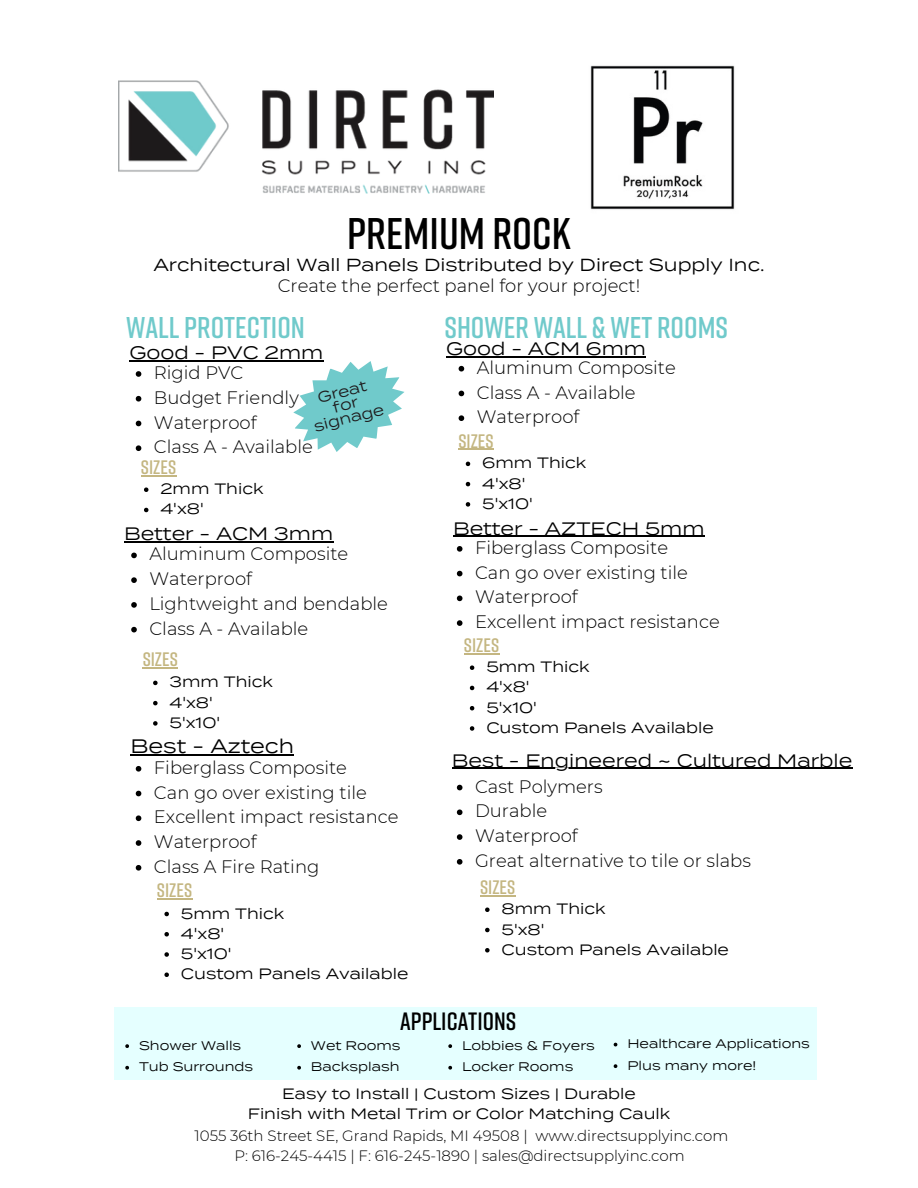
<style>
.page{position:relative;width:918px;height:1188px;background:#fff}
.page>*{position:absolute;margin:0;border:0;box-sizing:border-box;transform-origin:0 0}
.t1{font:600 44.25px "Rift";color:#000}
.t2{font:600 30px "Rift";color:#70cacb}
.t3{font:600 25.05px "Rift";color:#000}
.t4{font:600 19.5px "Rift";color:#c4b681}
.t5{font:19.5px "Termina";color:#000}
.t6{font:300 18px "Montserrat";color:#000}
.t7{font:18px "Termina";color:#000}
.t8{font:17.4px "Termina";color:#000}
.t9{font:15px "Termina";color:#000}
.t10{font:300 15px "Montserrat";color:#000}
.t11{font:14.85px/13.6px "Termina";color:#1e1b1d;text-align:center}
.t12{font:12.45px "Termina";color:#000}
</style>
<div class="page">
<img style="left:119px;top:81px;width:374px;height:112px">
<img style="left:590px;top:65px;width:145px;height:145px">
<div style="left:114px;top:1008px;width:703px;height:72px;background:#e5ffff"></div>
<svg style="left:293px;top:361px;width:112px;height:91px"></svg>
<hr style="left:129px;top:360px;width:195px;height:1px;background:#000">
<hr style="left:124px;top:542px;width:209px;height:1px;background:#000">
<hr style="left:157px;top:898px;width:35px;height:1px;background:#c4b681">
<svg style="left:164px;top:912px;width:5px;height:4px"></svg>
<svg style="left:164px;top:932px;width:5px;height:5px"></svg>
<svg style="left:164px;top:952px;width:5px;height:5px"></svg>
<svg style="left:164px;top:973px;width:5px;height:4px"></svg>
<hr style="left:131px;top:754px;width:163px;height:1px;background:#000">
<svg style="left:136px;top:766px;width:5px;height:6px"></svg>
<svg style="left:136px;top:791px;width:5px;height:5px"></svg>
<svg style="left:136px;top:815px;width:5px;height:6px"></svg>
<svg style="left:136px;top:840px;width:5px;height:6px"></svg>
<svg style="left:136px;top:865px;width:5px;height:6px"></svg>
<hr style="left:143px;top:667px;width:35px;height:1px;background:#c4b681">
<svg style="left:153px;top:681px;width:5px;height:4px"></svg>
<svg style="left:153px;top:701px;width:5px;height:4px"></svg>
<svg style="left:153px;top:721px;width:5px;height:5px"></svg>
<svg style="left:131px;top:553px;width:6px;height:5px"></svg>
<svg style="left:131px;top:577px;width:6px;height:6px"></svg>
<svg style="left:131px;top:602px;width:6px;height:6px"></svg>
<svg style="left:131px;top:627px;width:6px;height:5px"></svg>
<hr style="left:141px;top:475px;width:35px;height:1px;background:#c4b681">
<svg style="left:144px;top:487px;width:4px;height:5px"></svg>
<svg style="left:144px;top:508px;width:4px;height:4px"></svg>
<svg style="left:136px;top:371px;width:5px;height:6px"></svg>
<svg style="left:136px;top:396px;width:5px;height:6px"></svg>
<svg style="left:136px;top:421px;width:5px;height:5px"></svg>
<svg style="left:136px;top:445px;width:5px;height:6px"></svg>
<hr style="left:446px;top:356px;width:200px;height:1px;background:#000">
<hr style="left:458px;top:449px;width:36px;height:1px;background:#c4b681">
<svg style="left:466px;top:462px;width:4px;height:4px"></svg>
<svg style="left:466px;top:482px;width:4px;height:4px"></svg>
<svg style="left:466px;top:502px;width:4px;height:5px"></svg>
<svg style="left:459px;top:366px;width:5px;height:6px"></svg>
<svg style="left:459px;top:391px;width:5px;height:5px"></svg>
<svg style="left:459px;top:415px;width:5px;height:6px"></svg>
<hr style="left:453px;top:536px;width:252px;height:1px;background:#000">
<hr style="left:464px;top:653px;width:35px;height:1px;background:#c4b681">
<svg style="left:470px;top:665px;width:4px;height:5px"></svg>
<svg style="left:470px;top:686px;width:4px;height:4px"></svg>
<svg style="left:470px;top:706px;width:4px;height:4px"></svg>
<svg style="left:470px;top:726px;width:4px;height:5px"></svg>
<svg style="left:457px;top:546px;width:5px;height:6px"></svg>
<svg style="left:457px;top:571px;width:5px;height:5px"></svg>
<svg style="left:457px;top:596px;width:5px;height:5px"></svg>
<svg style="left:457px;top:620px;width:5px;height:6px"></svg>
<hr style="left:480px;top:895px;width:35px;height:1px;background:#c4b681">
<svg style="left:485px;top:908px;width:5px;height:4px"></svg>
<svg style="left:485px;top:928px;width:5px;height:4px"></svg>
<svg style="left:485px;top:948px;width:5px;height:5px"></svg>
<hr style="left:452px;top:768px;width:400px;height:1px;background:#000">
<svg style="left:457px;top:785px;width:5px;height:5px"></svg>
<svg style="left:457px;top:810px;width:5px;height:5px"></svg>
<svg style="left:457px;top:834px;width:5px;height:6px"></svg>
<svg style="left:457px;top:859px;width:5px;height:6px"></svg>
<svg style="left:125px;top:1044px;width:4px;height:4px"></svg>
<svg style="left:125px;top:1066px;width:4px;height:4px"></svg>
<svg style="left:297px;top:1044px;width:4px;height:4px"></svg>
<svg style="left:297px;top:1066px;width:4px;height:4px"></svg>
<svg style="left:614px;top:1064px;width:3px;height:4px"></svg>
<svg style="left:448px;top:1044px;width:4px;height:4px"></svg>
<svg style="left:448px;top:1066px;width:4px;height:4px"></svg>
<h5 class="t1" style="left:347px;top:205px;width:225px">PREMIUM ROCK</h5>
<h2 class="t8" style="left:153px;top:254px;width:613px">Architectural Wall Panels Distributed by Direct Supply Inc.</h2>
<h5 class="t6" style="left:278px;top:275px;width:364px">Create the perfect panel for your project!</h5>
<p class="t2" style="left:126px;top:309px;width:180px">WALL PROTECTION</p>
<p class="t7" style="left:129px;top:342px;width:196px">Good - PVC 2mm</p>
<p class="t2" style="left:444px;top:309px;width:285px">SHOWER WALL &amp; WET ROOMS</p>
<p class="t7" style="left:446px;top:338px;width:201px">Good - ACM 6mm</p>
<h5 class="t6" style="left:477px;top:356px;width:200px">Aluminum Composite</h5>
<p class="t6" style="left:477px;top:381px;width:160px">Class A - Available</p>
<p class="t6" style="left:477px;top:406px;width:104px">Waterproof</p>
<p class="t6" style="left:154px;top:362px;width:91px">Rigid PVC</p>
<p class="t6" style="left:154px;top:386px;width:146px">Budget Friendly</p>
<p class="t6" style="left:154px;top:411px;width:104px">Waterproof</p>
<h2 class="t6" style="left:154px;top:436px;width:160px">Class A - Available</h2>
<p class="t11" style="left:306px;top:394px;width:73px;rotate:-14deg">Great for signage</p>
<h4 class="t4" style="left:458px;top:429px;width:37px">SIZES</h4>
<p class="t9" style="left:482px;top:454px;width:106px">6mm Thick</p>
<p class="t9" style="left:482px;top:474px;width:45px">4'x8'</p>
<p class="t9" style="left:482px;top:494px;width:52px">5'x10'</p>
<p class="t4" style="left:141px;top:455px;width:37px">SIZES</p>
<h4 class="t9" style="left:160px;top:480px;width:105px">2mm Thick</h4>
<p class="t9" style="left:160px;top:500px;width:45px">4'x8'</p>
<p class="t7" style="left:124px;top:523px;width:211px">Better - ACM 3mm</p>
<p class="t6" style="left:149px;top:543px;width:200px">Aluminum Composite</p>
<p class="t6" style="left:149px;top:568px;width:104px">Waterproof</p>
<p class="t6" style="left:149px;top:593px;width:240px">Lightweight and bendable</p>
<p class="t6" style="left:149px;top:617px;width:160px">Class A - Available</p>
<p class="t4" style="left:143px;top:647px;width:37px">SIZES</p>
<p class="t9" style="left:170px;top:673px;width:105px">3mm Thick</p>
<p class="t9" style="left:170px;top:693px;width:45px">4'x8'</p>
<h5 class="t9" style="left:170px;top:714px;width:52px">5'x10'</h5>
<h5 class="t5" style="left:131px;top:734px;width:165px">Best - Aztech</h5>
<p class="t6" style="left:154px;top:756px;width:195px">Fiberglass Composite</p>
<p class="t6" style="left:154px;top:781px;width:214px">Can go over existing tile</p>
<p class="t6" style="left:154px;top:806px;width:246px">Excellent impact resistance</p>
<p class="t6" style="left:154px;top:831px;width:104px">Waterproof</p>
<h4 class="t6" style="left:154px;top:855px;width:167px">Class A Fire Rating</h4>
<p class="t4" style="left:157px;top:878px;width:37px">SIZES</p>
<p class="t9" style="left:181px;top:904px;width:105px">5mm Thick</p>
<h4 class="t9" style="left:181px;top:924px;width:45px">4'x8'</h4>
<p class="t9" style="left:181px;top:945px;width:52px">5'x10'</p>
<p class="t9" style="left:181px;top:965px;width:229px">Custom Panels Available</p>
<p class="t7" style="left:453px;top:518px;width:253px">Better - AZTECH 5mm</p>
<p class="t6" style="left:475px;top:536px;width:195px">Fiberglass Composite</p>
<h5 class="t6" style="left:475px;top:561px;width:214px">Can go over existing tile</h5>
<p class="t6" style="left:475px;top:586px;width:104px">Waterproof</p>
<p class="t6" style="left:475px;top:611px;width:246px">Excellent impact resistance</p>
<p class="t4" style="left:464px;top:633px;width:37px">SIZES</p>
<h4 class="t9" style="left:486px;top:658px;width:105px">5mm Thick</h4>
<p class="t9" style="left:486px;top:678px;width:45px">4'x8'</p>
<p class="t9" style="left:486px;top:698px;width:52px">5'x10'</p>
<p class="t9" style="left:486px;top:719px;width:229px">Custom Panels Available</p>
<p class="t7" style="left:452px;top:749px;width:402px">Best - Engineered ~ Cultured Marble</p>
<p class="t6" style="left:475px;top:775px;width:129px">Cast Polymers</p>
<h3 class="t6" style="left:475px;top:800px;width:74px">Durable</h3>
<p class="t6" style="left:475px;top:825px;width:104px">Waterproof</p>
<p class="t6" style="left:475px;top:849px;width:277px">Great alternative to tile or slabs</p>
<p class="t4" style="left:480px;top:875px;width:37px">SIZES</p>
<p class="t9" style="left:502px;top:900px;width:106px">8mm Thick</p>
<h4 class="t9" style="left:502px;top:920px;width:44px">5'x8'</h4>
<p class="t9" style="left:502px;top:940px;width:229px">Custom Panels Available</p>
<p class="t12" style="left:139px;top:1038px;width:104px">Shower Walls</p>
<p class="t12" style="left:139px;top:1060px;width:116px">Tub Surrounds</p>
<p class="t3" style="left:400px;top:1006px;width:117px">APPLICATIONS</p>
<p class="t12" style="left:311px;top:1038px;width:91px">Wet Rooms</p>
<p class="t12" style="left:311px;top:1060px;width:90px">Backsplash</p>
<p class="t12" style="left:462px;top:1038px;width:134px">Lobbies &amp; Foyers</p>
<p class="t12" style="left:462px;top:1060px;width:113px">Locker Rooms</p>
<p class="t12" style="left:627px;top:1036px;width:184px">Healthcare Applications</p>
<p class="t12" style="left:627px;top:1058px;width:131px">Plus many more!</p>
<h5 class="t9" style="left:282px;top:1084px;width:355px">Easy to Install | Custom Sizes | Durable</h5>
<p class="t9" style="left:248px;top:1105px;width:424px">Finish with Metal Trim or Color Matching Caulk</p>
<h1 class="t10" style="left:195px;top:1127px;width:536px">1055 36th Street SE, Grand Rapids, MI 49508 | www.directsupplyinc.com</h1>
<h6 class="t10" style="left:234px;top:1147px;width:452px">P: 616-245-4415 | F: 616-245-1890 | sales@directsupplyinc.com</h6>
</div>
